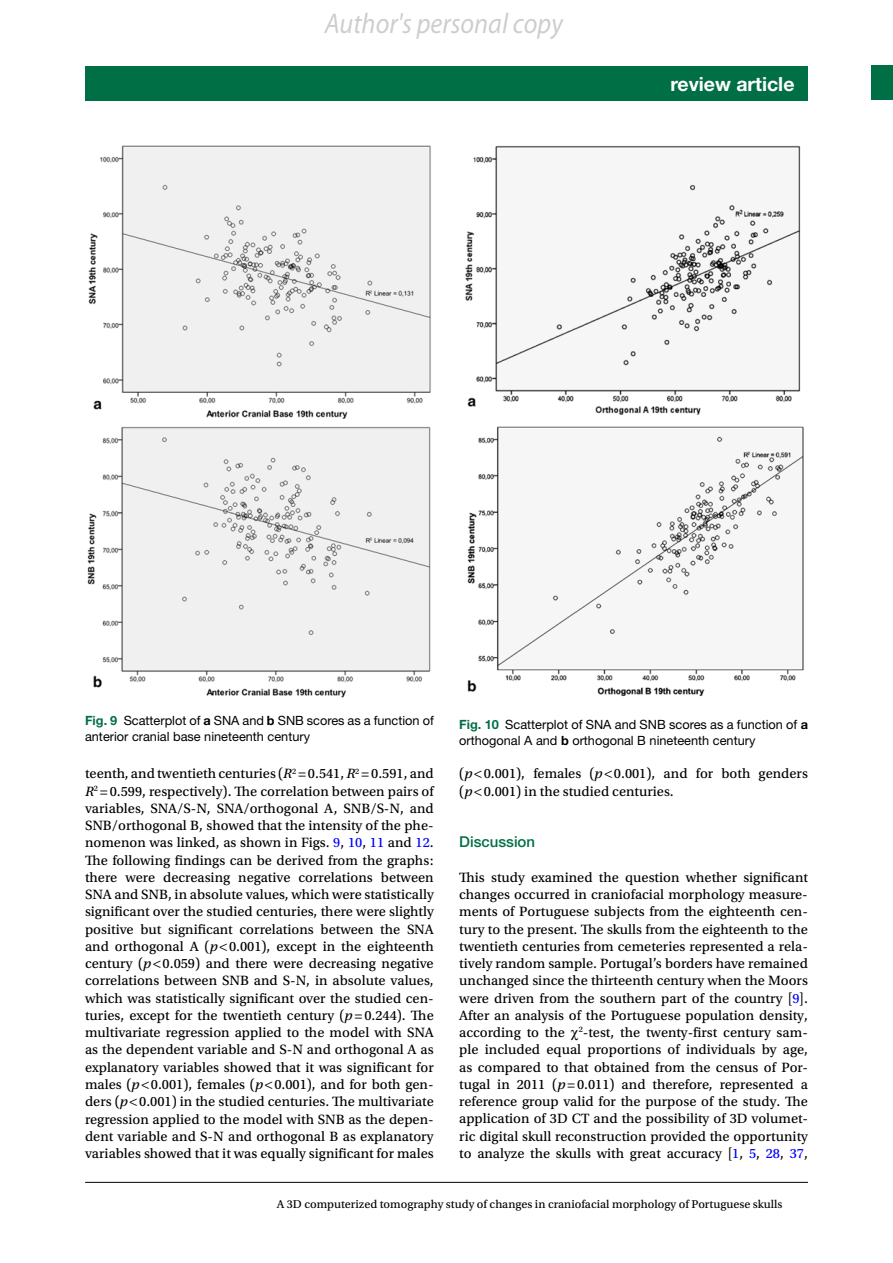
<style>
.page{position:relative;width:893px;height:1263px;background:#fff}
.page>*{position:absolute;margin:0;border:0;box-sizing:border-box;transform-origin:0 0}
.t1{font:italic 28.65px "S Myriad";color:rgb(0 0 0/.2);scale:.92 1}
.t2{font:700 19.5px "Helvetica Neue";color:#fff}
.t3{font:500 15px "Helvetica Neue";color:#006f45}
.t4{font:14.25px/17.2px "Utopia Std Capt";color:#000;text-align:justify}
.t5{font:12.75px/15.8px "Helvetica Neue";color:#000}
.t6{font:12px "Utopia Std Capt";color:#000}
.s1{font-weight:700;color:#006f45}
.s2{font-weight:700}
.s3{font-family:"Utopia Std Capt It"}
.s4{color:#00f}
.s5{font-size:15px}
</style>
<div class="page">
<div style="left:85px;top:66px;width:722px;height:34px;background:#006f45"></div>
<div style="left:872px;top:66px;width:21px;height:34px;background:#006f45"></div>
<hr style="left:85px;top:1182px;width:723px;height:1px;background:#000">
<img style="left:465px;top:145px;width:339px;height:552px">
<img style="left:87px;top:145px;width:344px;height:552px">
<h1 class="t1" style="left:325px;top:6px;width:261px">Author's personal copy</h1>
<h2 class="t2" style="left:670px;top:72px;width:126px">review article</h2>
<p class="t5" style="left:85px;top:712px;width:350px"><span class="s1">Fig. 9</span> Scatterplot of <span class="s2">a</span> SNA and <span class="s2">b</span> SNB scores as a function of anterior cranial base nineteenth century</p>
<p class="t4" style="left:85px;top:765px;width:350px">teenth, and twentieth centuries (<span class="s3">R</span><sup>2</sup> =0.541, <span class="s3">R</span><sup>2</sup> =0.591, and <span class="s3">R</span><sup>2</sup> =0.599, respectively). The correlation between pairs of variables, SNA/S-N, SNA/orthogonal A, SNB/S-N, and SNB/orthogonal B, showed that the intensity of the phe&shy;nomenon was linked, as shown in Figs. <span class="s4">9</span>, <span class="s4">10</span>, <span class="s4">11</span> and <span class="s4">12</span>.<br>The following findings can be derived from the graphs: there were decreasing negative correlations between SNA and SNB, in absolute values, which were statistically significant over the studied centuries, there were slightly positive but significant correlations between the SNA and orthogonal A (<span class="s3">p</span> 0.001), except in the eighteenth century (<span class="s3">p</span> 0.059) and there were decreasing negative correlations between SNB and S-N, in absolute values, which was statistically significant over the studied cen&shy;turies, except for the twentieth century (<span class="s3">p</span>=0.244). The multivariate regression applied to the model with SNA as the dependent variable and S-N and orthogonal A as explanatory variables showed that it was significant for males (<span class="s3">p</span> 0.001), females (<span class="s3">p</span> 0.001), and for both gen&shy;ders (<span class="s3">p</span> 0.001) in the studied centuries. The multivariate regression applied to the model with SNB as the depen&shy;dent variable and S-N and orthogonal B as explanatory variables showed that it was equally significant for males</p>
<p class="t5" style="left:459px;top:716px;width:350px"><span class="s1">Fig. 10</span> Scatterplot of SNA and SNB scores as a function of <span class="s2">a </span>orthogonal A and <span class="s2">b</span> orthogonal B nineteenth century</p>
<p class="t4" style="left:459px;top:765px;width:350px">(<span class="s3">p</span> 0.001), females (<span class="s3">p</span> 0.001), and for both genders (<span class="s3">p</span> 0.001) in the studied centuries.</p>
<p class="t3" style="left:459px;top:833px;width:77px">Discussion</p>
<p class="t4" style="left:459px;top:869px;width:350px">This study examined the question whether significant changes occurred in craniofacial morphology measure&shy;ments of Portuguese subjects from the eighteenth cen&shy;tury to the present. The skulls from the eighteenth to the twentieth centuries from cemeteries represented a rela&shy;tively random sample. Portugal’s borders have remained unchanged since the thirteenth century when the Moors were driven from the southern part of the country [<span class="s4">9</span>].<br>After an analysis of the Portuguese population density, according to the <sup>2</sup>-test, the twenty-first century sam&shy;ple included equal proportions of individuals by age, as compared to that obtained from the census of Por&shy;tugal in 2011 (<span class="s3">p</span>=0.011) and therefore, represented a reference group valid for the purpose of the study. The application of 3D CT and the possibility of 3D volumet&shy;ric digital skull reconstruction provided the opportunity to analyze the skulls with great accuracy [<span class="s4">1</span>, <span class="s4">5</span>, <span class="s4">28</span>, <span class="s4">37</span>,</p>
<p class="t6" style="left:277px;top:1198px;width:533px">A 3D computerized tomography study of changes in craniofacial morphology of Portuguese skulls <span class="s5">9</span></p>
</div>
